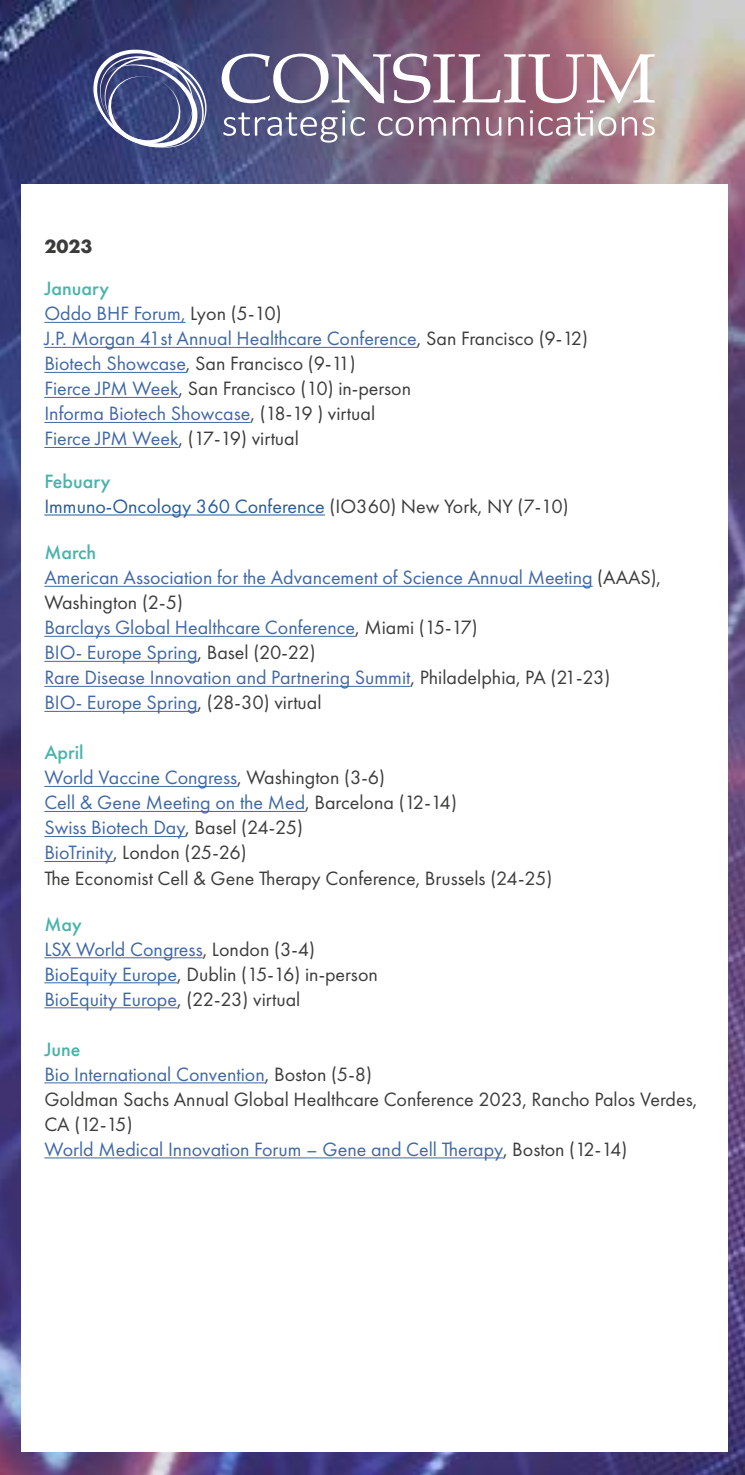
<style>
.page{position:relative;width:745px;height:1475px;background:#fff}
.page>*{position:absolute;margin:0;border:0;box-sizing:border-box;transform-origin:0 0}
.t1{font:20px/25px "Futura PT";color:#3f68a5}
.t2{font:20px/25px "Futura PT";color:#3c3c3b}
.t3{font:20px/25px "Futura PT";color:#275b9b}
.t4{font:700 20px "Futura PT";color:#3c3c3b}
.s1{font-weight:500;color:#48b3aa}
.s2{color:#3c3c3b}
.s3{color:#3f68a5}
</style>
<div class="page">
<img style="left:0;top:0;width:744px;height:1474px">
<div style="left:21px;top:184px;width:706px;height:1267px;background:#fff"></div>
<svg style="left:93px;top:49px;width:114px;height:99px;background:#5e6794"></svg>
<svg style="left:221px;top:54px;width:433px;height:49px"></svg>
<svg style="left:223px;top:110px;width:141px;height:32px;background:#78799a"></svg>
<svg style="left:378px;top:117px;width:35px;height:19px"></svg>
<svg style="left:419px;top:117px;width:26px;height:19px"></svg>
<svg style="left:452px;top:117px;width:27px;height:19px"></svg>
<svg style="left:486px;top:117px;width:15px;height:19px"></svg>
<svg style="left:508px;top:117px;width:15px;height:19px"></svg>
<svg style="left:529px;top:110px;width:3px;height:26px"></svg>
<svg style="left:538px;top:110px;width:54px;height:26px"></svg>
<svg style="left:598px;top:117px;width:56px;height:19px"></svg>
<hr style="left:44px;top:322px;width:141px;height:1px;background:#3f68a5">
<hr style="left:44px;top:347px;width:372px;height:1px;background:#3f68a5">
<hr style="left:44px;top:372px;width:142px;height:1px;background:#3f68a5">
<hr style="left:44px;top:397px;width:134px;height:1px;background:#3f68a5">
<hr style="left:44px;top:422px;width:206px;height:1px;background:#3f68a5">
<hr style="left:44px;top:447px;width:134px;height:1px;background:#3f68a5">
<hr style="left:44px;top:514px;width:281px;height:1px;background:#275b9b">
<hr style="left:44px;top:585px;width:548px;height:1px;background:#3f68a5">
<hr style="left:44px;top:635px;width:311px;height:1px;background:#3f68a5">
<hr style="left:44px;top:660px;width:153px;height:1px;background:#3f68a5">
<hr style="left:44px;top:685px;width:366px;height:1px;background:#3f68a5">
<hr style="left:44px;top:710px;width:153px;height:1px;background:#3f68a5">
<hr style="left:44px;top:785px;width:193px;height:1px;background:#3f68a5">
<hr style="left:44px;top:810px;width:261px;height:1px;background:#3f68a5">
<hr style="left:44px;top:835px;width:141px;height:1px;background:#3f68a5">
<hr style="left:44px;top:860px;width:69px;height:1px;background:#3f68a5">
<hr style="left:44px;top:957px;width:158px;height:1px;background:#3f68a5">
<hr style="left:44px;top:982px;width:133px;height:1px;background:#3f68a5">
<hr style="left:44px;top:1007px;width:133px;height:1px;background:#3f68a5">
<hr style="left:44px;top:1082px;width:221px;height:1px;background:#3f68a5">
<hr style="left:44px;top:1157px;width:458px;height:1px;background:#3f68a5">
<p class="t4" style="left:44px;top:233px;width:50px">2023</p>
<p class="t1" style="left:44px;top:276px;width:545px"><span class="s1">January<br></span>Oddo BHF Forum, <span class="s2">Lyon (5-10)<br></span>J.P. Morgan 41st Annual Healthcare Conference<span class="s2">, San Francisco (9-12)<br></span>Biotech Showcase<span class="s2">, San Francisco (9-11)<br></span>Fierce JPM Week<span class="s2">, San Francisco (10) in-person<br></span>Informa Biotech Showcase<span class="s2">, (18-19 ) virtual<br></span>Fierce JPM Week<span class="s2">, (17-19) virtual</span></p>
<p class="t3" style="left:44px;top:468px;width:525px"><span class="s1">Febuary<br></span>Immuno-Oncology 360 Conference <span class="s2">(IO360) New York, NY (7-10)</span></p>
<p class="t1" style="left:44px;top:540px;width:618px"><span class="s1">March<br></span>American Association for the Advancement of Science Annual Meeting <span class="s2">(AAAS), Washington (2-5)<br></span>Barclays Global Healthcare Conference<span class="s2">, Miami (15-17)<br></span>BIO- Europe Spring<span class="s2">, Basel (20-22)<br></span>Rare Disease Innovation and Partnering Summit<span class="s2">, Philadelphia, PA (21-23)<br></span>BIO- Europe Spring<span class="s2">, (28-30) virtual</span></p>
<p class="t2" style="left:44px;top:740px;width:509px"><span class="s1">April<br></span><span class="s3">World Vaccine Congress</span>, Washington (3-6)<br><span class="s3">Cell &amp; Gene Meeting on the Med</span>, Barcelona (12-14)<br><span class="s3">Swiss Biotech Day</span>, Basel (24-25)<br><span class="s3">BioTrinity</span>, London (25-26)<br>The Economist Cell &amp; Gene Therapy Conference, Brussels (24-25)</p>
<p class="t2" style="left:44px;top:911px;width:335px"><span class="s1">May<br></span><span class="s3">LSX World Congress</span>, London (3-4)<br><span class="s3">BioEquity Europe</span>, Dublin (15-16) in-person<br><span class="s3">BioEquity Europe</span>, (22-23) virtual</p>
<p class="t2" style="left:44px;top:1036px;width:654px"><span class="s1">June<br></span><span class="s3">Bio International Convention</span>, Boston (5-8)<br>Goldman Sachs Annual Global Healthcare Conference 2023, Rancho Palos Verdes, CA (12-15)<br><span class="s3">World Medical Innovation Forum – Gene and Cell Therapy</span>, Boston (12-14)</p>
</div>
